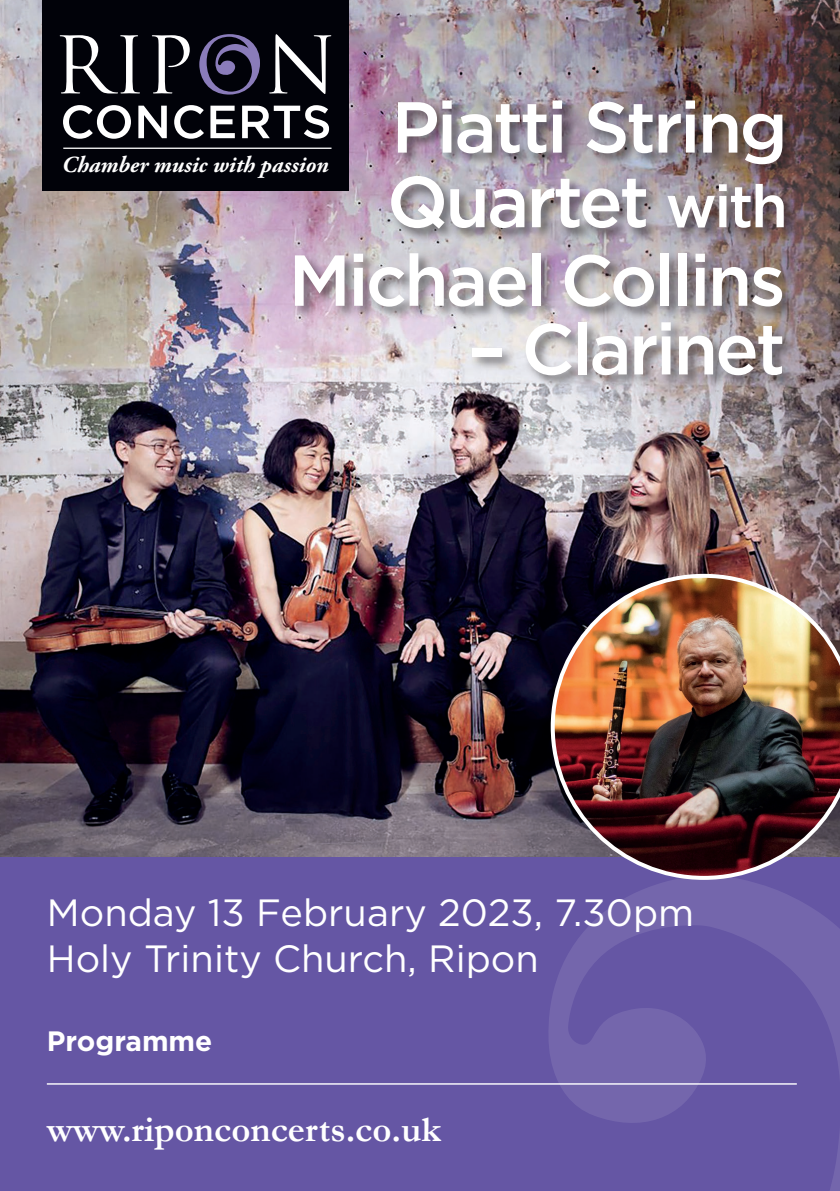
<style>
.page{position:relative;width:840px;height:1191px;background:#fff}
.page>*{position:absolute;margin:0;border:0;box-sizing:border-box;transform-origin:0 0}
.t1{font:500 72px/74.6px "Gotham";letter-spacing:-.04em;color:#fff}
.t2{font:38px/46px "Gotham";color:#fff}
.t3{font:700 36.6px "Garamond";color:#fff}
.t4{font:700 28px "Gotham";color:#fff}
.t5{font:italic 700 23px "Adobe Garamond Pro";color:#fff}
.s1{font-size:59.4px}
</style>
<div class="page">
<div style="left:0;top:855px;width:839px;height:336px;background:#6556a4"></div>
<svg style="left:547px;top:880px;width:292px;height:311px"></svg>
<hr style="left:47px;top:1083px;width:749px;height:1px;background:#fff">
<img style="left:0;top:0;width:839px;height:856px">
<div style="left:42px;top:0;width:306px;height:190px;background:#010209"></div>
<svg style="left:60px;top:35px;width:80px;height:58px"></svg>
<svg style="left:152px;top:35px;width:38px;height:58px"></svg>
<svg style="left:199px;top:34px;width:61px;height:61px"></svg>
<svg style="left:269px;top:34px;width:62px;height:60px"></svg>
<svg style="left:242px;top:105px;width:87px;height:34px"></svg>
<svg style="left:210px;top:106px;width:25px;height:32px"></svg>
<svg style="left:174px;top:105px;width:30px;height:34px"></svg>
<svg style="left:138px;top:106px;width:29px;height:32px"></svg>
<svg style="left:63px;top:105px;width:68px;height:34px"></svg>
<hr style="left:63px;top:148px;width:268px;height:1px;background:#fff">
<img style="left:550px;top:574px;width:289px;height:306px">
<div style="left:292px;top:251px;width:504px;height:139px;background:#231f20;opacity:.55"></div>
<div style="left:389px;top:98px;width:408px;height:144px;background:#231f20;opacity:.55"></div>
<p class="t5" style="left:62px;top:152px;width:268px">Chamber music with passion</p>
<h1 class="t1" style="left:386px;top:89px;width:402px">Piatti String<br>Quartet <span class="s1">with</span></h1>
<h1 class="t1" style="left:288px;top:242px;width:498px">Michael Collins</h1>
<h1 class="t1" style="left:467px;top:311px;width:319px">– Clarinet</h1>
<p class="t2" style="left:47px;top:888px;width:648px">Monday 13 February 2023, 7.30pm<br>Holy Trinity Church, Ripon</p>
<p class="t4" style="left:47px;top:1022px;width:167px">Programme</p>
<p class="t3" style="left:47px;top:1107px;width:395px">www.riponconcerts.co.uk</p>
</div>
